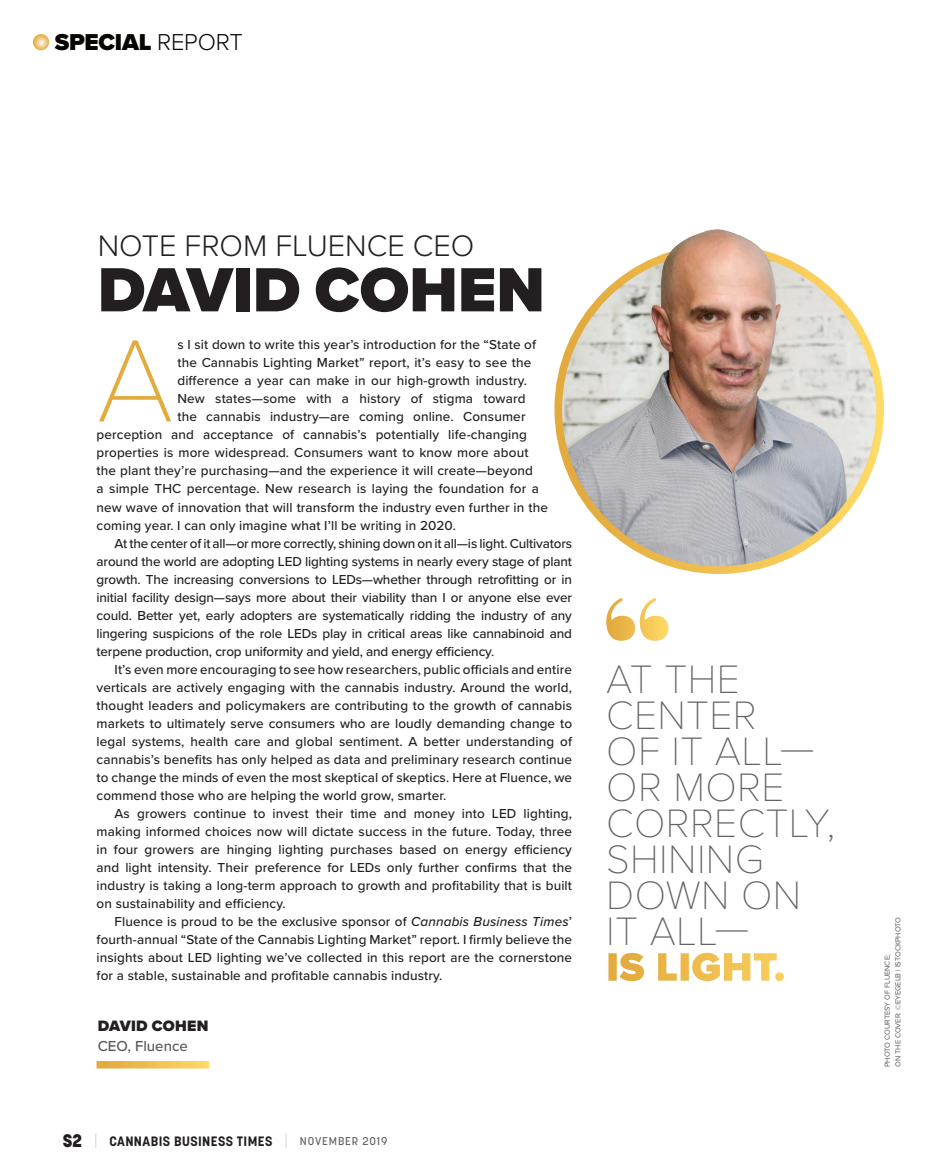
<style>
.page{position:relative;width:945px;height:1175px;background:#fff}
.page>*{position:absolute;margin:0;border:0;box-sizing:border-box;transform-origin:0 0}
.CBT_Body_Copy{font:100 121.5px "Proxima Nova T";color:#e3ab3e}
.CBT_Body_Copy-2{font:900 64.65px "Proxima Nova";color:#231f20}
.CBT_Body_Copy-3{font:100 41.1px/36px "Proxima Nova T";letter-spacing:.01em;color:#636366}
.CBT_Body_Copy-4{font:300 30.75px "Proxima Nova";color:#231f20}
.CBT_Body_Copy-5{font:900 23.85px "Proxima Nova";letter-spacing:-.01em;color:#050604}
.CBT_Body_Copy-6{font:900 15.6px "Proxima Nova";letter-spacing:.015em;color:#231f20}
.CBT_Body_Copy-7{font:500 15px "Proxima Nova";color:#57585a}
.CBT_Body_Copy-8{font:500 13.5px/18px "Proxima Nova";letter-spacing:.01em;color:#231f20;text-align:justify}
.t1{font:700 13.5px "Korolev";letter-spacing:.03em;color:#231f20}
.t2{font:7.5px/10.5px "Proxima Nova";color:#57585a}
.s1{font-weight:300}
.s2{font-style:italic}
.s3{font-weight:800;font-size:18px}
.s4{font-weight:100;font-size:18px;color:#939598}
.s5{font-weight:500;font-size:11.25px;color:#636366}
.s6{font-family:"Proxima Nova";font-weight:900;color:#fff}
</style>
<div class="page">
<svg style="left:33px;top:34px;width:16px;height:16px"></svg>
<svg style="left:606px;top:597px;width:63px;height:44px"></svg>
<img style="left:558px;top:248px;width:322px;height:322px;border-radius:161px">
<img style="left:585px;top:229px;width:220px;height:121px">
<svg style="left:97px;top:1061px;width:112px;height:7px"></svg>
<p class="CBT_Body_Copy-5" style="left:55px;top:25px;width:190px">SPECIAL <span class="s1">REPORT</span></p>
<p class="CBT_Body_Copy-4" style="left:98px;top:223px;width:378px">NOTE FROM FLUENCE CEO</p>
<p class="CBT_Body_Copy-2" style="left:98px;top:241px;width:449px">DAVID COHEN</p>
<p class="CBT_Body_Copy" style="left:97px;top:290px;width:79px">A</p>
<p class="CBT_Body_Copy-8" style="left:177px;top:335px;width:360px">s I sit down to write this year’s introduction for the “State of</p>
<p class="CBT_Body_Copy-8" style="left:177px;top:353px;width:356px">the Cannabis Lighting Market” report, it’s easy to see the</p>
<p class="CBT_Body_Copy-8" style="left:177px;top:371px;width:351px">difference a year can make in our high-growth industry.</p>
<p class="CBT_Body_Copy-8" style="left:177px;top:389px;width:350px">New states—some with a history of stigma toward</p>
<p class="CBT_Body_Copy-8" style="left:177px;top:407px;width:350px">the cannabis industry—are coming online. Consumer</p>
<p class="CBT_Body_Copy-8" style="left:97px;top:425px;width:432px">perception and acceptance of cannabis’s potentially life-changing</p>
<p class="CBT_Body_Copy-8" style="left:97px;top:443px;width:433px">properties is more widespread. Consumers want to know more about</p>
<p class="CBT_Body_Copy-8" style="left:97px;top:461px;width:438px">the plant they’re purchasing—and the experience it will create—beyond</p>
<p class="CBT_Body_Copy-8" style="left:97px;top:479px;width:444px">a simple THC percentage. New research is laying the foundation for a</p>
<p class="CBT_Body_Copy-8" style="left:97px;top:497px;width:453px">new wave of innovation that will transform the industry even further in the</p>
<p class="CBT_Body_Copy-8" style="left:97px;top:515px;width:361px">coming year. I can only imagine what I’ll be writing in 2020.</p>
<p class="CBT_Body_Copy-8" style="left:97px;top:533px;width:477px;text-indent:18px">At the center of it all—or more correctly, shining down on it all—is light. Cultivators around the world are adopting LED lighting systems in nearly every stage of plant growth. The increasing conversions to LEDs—whether through retrofitting or in initial facility design—says more about their viability than I or anyone else ever could. Better yet, early adopters are systematically ridding the industry of any lingering suspicions of the role LEDs play in critical areas like cannabinoid and terpene production, crop uniformity and yield, and energy efficiency.</p>
<p class="CBT_Body_Copy-8" style="left:97px;top:659px;width:477px;text-indent:18px">It’s even more encouraging to see how researchers, public officials and entire verticals are actively engaging with the cannabis industry. Around the world, thought leaders and policymakers are contributing to the growth of cannabis markets to ultimately serve consumers who are loudly demanding change to legal systems, health care and global sentiment. A better understanding of cannabis’s benefits has only helped as data and preliminary research continue to change the minds of even the most skeptical of skeptics. Here at Fluence, we commend those who are helping the world grow, smarter.</p>
<p class="CBT_Body_Copy-8" style="left:97px;top:803px;width:477px;text-indent:18px">As growers continue to invest their time and money into LED lighting, making informed choices now will dictate success in the future. Today, three in four growers are hinging lighting purchases based on energy efficiency and light intensity. Their preference for LEDs only further confirms that the industry is taking a long-term approach to growth and profitability that is built on sustainability and efficiency.</p>
<p class="CBT_Body_Copy-8" style="left:97px;top:911px;width:477px;text-indent:18px">Fluence is proud to be the exclusive sponsor of <span class="s2">Cannabis Business Times</span>’ fourth-annual “State of the Cannabis Lighting Market” report. I firmly believe the insights about LED lighting we’ve collected in this report are the cornerstone for a stable, sustainable and profitable cannabis industry.</p>
<p class="CBT_Body_Copy-6" style="left:98px;top:1014px;width:112px">DAVID COHEN</p>
<p class="CBT_Body_Copy-7" style="left:98px;top:1034px;width:92px">CEO, Fluence</p>
<p class="t1" style="left:63px;top:1132px;width:326px"><span class="s3">S2</span> <span class="s4">|</span> CANNABIS BUSINESS TIMES <span class="s4">|</span> <span class="s5">NOVEMBER 2019</span></p>
<p class="CBT_Body_Copy-3" style="left:606px;top:658px;width:230px">AT THE<br>CENTER<br>OF IT ALL—<br>OR MORE<br>CORRECTLY,<br>SHINING<br>DOWN ON<br>IT ALL—<br><span class="s6">IS LIGHT.</span></p>
<p class="t2" style="left:882px;top:1067px;width:152px;rotate:-90deg">PHOTO COURTESY OF FLUENCE;<br>ON THE COVER: ©EYEGELB | ISTOCKPHOTO</p>
</div>
